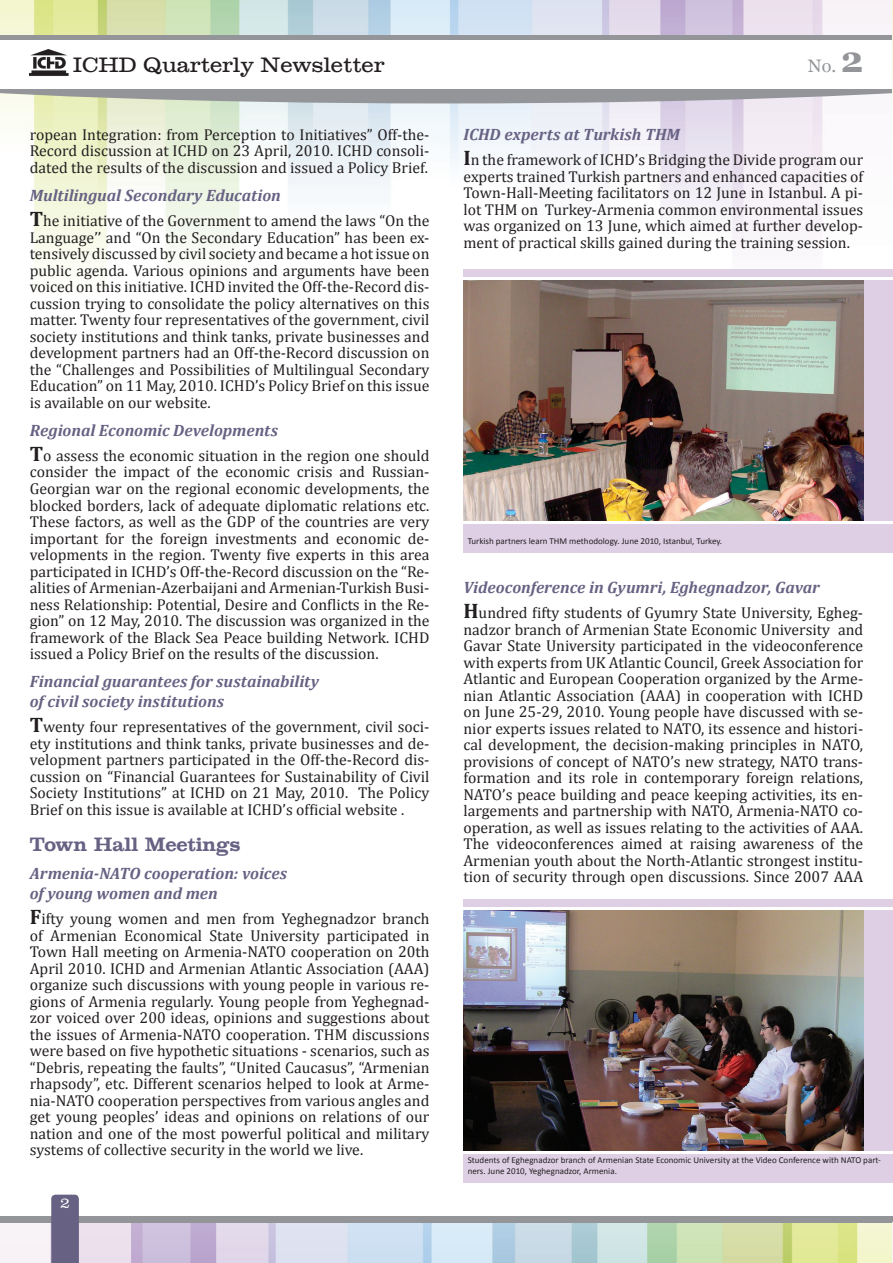
<style>
.page{position:relative;width:893px;height:1263px;background:#fff}
.page>*{position:absolute;margin:0;border:0;box-sizing:border-box;transform-origin:0 0}
.t1{font:21px "Clarendon";color:#231f20}
.t2{font:700 19.5px "Clarendon";letter-spacing:-.005em;color:#676283}
.t3{font:18px "Georgia";color:#939598}
.t4{font:italic 700 16.5px/19.8px "Cambria";letter-spacing:-.005em;color:#676283}
.t5{font:15.75px/16.5px "Cambria";color:#231f20;text-align:justify}
.t6{font:13.5px "Clarendon";color:#fff}
.t7{font:9px/10.8px "Calibri";color:#231f20}
.s1{font-weight:700;font-size:21px}
.s2{font-weight:700;font-size:36px}
</style>
<div class="page">
<img style="left:0;top:1223px;width:893px;height:40px">
<div style="left:0;top:1216px;width:893px;height:7px;background:#939598"></div>
<img style="left:0;top:0;width:893px;height:267px">
<div style="left:0;top:35px;width:893px;height:5px;background:#939598"></div>
<div style="left:0;top:40px;width:893px;height:49px;background:#fff"></div>
<img style="left:30px;top:49px;width:39px;height:27px">
<svg style="left:51px;top:1194px;width:28px;height:69px;background:#6a6585"></svg>
<svg style="left:0;top:89px;width:893px;height:14px;background:#a5a7a7"></svg>
<div style="left:463px;top:269px;width:430px;height:283px;background:#decfe5"></div>
<div style="left:463px;top:899px;width:430px;height:283px;background:#decfe5"></div>
<img style="left:463px;top:280px;width:400px;height:241px">
<img style="left:463px;top:910px;width:400px;height:241px">
<hr style="left:463px;top:277px;width:430px;height:3px;background:#fff">
<hr style="left:463px;top:907px;width:430px;height:3px;background:#fff">
<hr style="left:463px;top:521px;width:430px;height:2px;background:#fff">
<hr style="left:463px;top:1151px;width:430px;height:2px;background:#fff">
<h1 class="t1" style="left:73px;top:53px;width:313px">ICHD Quarterly Newsletter</h1>
<p class="t5" style="left:30px;top:126px;width:401px">ropean Integration: from Perception to Initiatives” Off-the-Record discussion at ICHD on 23 April, 2010. ICHD consoli&shy;dated the results of the discussion and issued a Policy Brief.</p>
<p class="t4" style="left:30px;top:185px;width:253px">Multilingual Secondary Education</p>
<p class="t5" style="left:30px;top:212px;width:401px"><span class="s1">T</span>he initiative of the Government to amend the laws “On the Language’’ and “On the Secondary Education” has been ex&shy;tensively discussed by civil society and became a hot issue on public agenda. Various opinions and arguments have been voiced on this initiative. ICHD invited the Off-the-Record dis&shy;cussion trying to consolidate the policy alternatives on this matter. Twenty four representatives of the government, civil society institutions and think tanks, private businesses and development partners had an Off-the-Record discussion on the “Challenges and Possibilities of Multilingual Secondary Education” on 11 May, 2010. ICHD’s Policy Brief on this issue is available on our website.</p>
<p class="t4" style="left:30px;top:420px;width:250px">Regional Economic Developments</p>
<p class="t5" style="left:30px;top:447px;width:401px"><span class="s1">T</span>o assess the economic situation in the region one should consider the impact of the economic crisis and Russian-Georgian war on the regional economic developments, the blocked borders, lack of adequate diplomatic relations etc.<br>These factors, as well as the GDP of the countries are very important for the foreign investments and economic de&shy;velopments in the region. Twenty five experts in this area participated in ICHD’s Off-the-Record discussion on the “Re&shy;alities of Armenian-Azerbaijani and Armenian-Turkish Busi&shy;ness Relationship: Potential, Desire and Conflicts in the Re&shy;gion” on 12 May, 2010. The discussion was organized in the framework of the Black Sea Peace building Network. ICHD issued a Policy Brief on the results of the discussion.</p>
<p class="t4" style="left:30px;top:671px;width:291px">Financial guarantees for sustainability of civil society institutions</p>
<p class="t5" style="left:30px;top:718px;width:401px"><span class="s1">T</span>wenty four representatives of the government, civil soci&shy;ety institutions and think tanks, private businesses and de&shy;velopment partners participated in the Off-the-Record dis&shy;cussion on “Financial Guarantees for Sustainability of Civil Society Institutions” at ICHD on 21 May, 2010. The Policy Brief on this issue is available at ICHD’s official website .</p>
<p class="t2" style="left:30px;top:832px;width:212px">Town Hall Meetings</p>
<p class="t4" style="left:30px;top:863px;width:259px">Armenia-NATO cooperation: voices of young women and men</p>
<p class="t5" style="left:30px;top:910px;width:401px"><span class="s1">F</span>ifty young women and men from Yeghegnadzor branch of Armenian Economical State University participated in Town Hall meeting on Armenia-NATO cooperation on 20th April 2010. ICHD and Armenian Atlantic Association (AAA) organize such discussions with young people in various re&shy;gions of Armenia regularly. Young people from Yeghegnad&shy;zor voiced over 200 ideas, opinions and suggestions about the issues of Armenia-NATO cooperation. THM discussions were based on five hypothetic situations - scenarios, such as “Debris, repeating the faults”, “United Caucasus”, “Armenian rhapsody”, etc. Different scenarios helped to look at Arme&shy;nia-NATO cooperation perspectives from various angles and get young peoples’ ideas and opinions on relations of our nation and one of the most powerful political and military systems of collective security in the world we live.</p>
<p class="t6" style="left:61px;top:1195px;width:11px">2</p>
<p class="t3" style="left:808px;top:55px;width:57px">No. <span class="s2">2</span></p>
<p class="t4" style="left:463px;top:124px;width:218px">ICHD experts at Turkish THM</p>
<p class="t5" style="left:463px;top:152px;width:401px"><span class="s1">I</span>n the framework of ICHD’s Bridging the Divide program our experts trained Turkish partners and enhanced capacities of Town-Hall-Meeting facilitators on 12 June in Istanbul. A pi&shy;lot THM on Turkey-Armenia common environmental issues was organized on 13 June, which aimed at further develop&shy;ment of practical skills gained during the training session.</p>
<p class="t7" style="left:468px;top:535px;width:256px">Turkish partners learn THM methodology. June 2010, Istanbul, Turkey.</p>
<p class="t4" style="left:463px;top:577px;width:358px">Videoconference in Gyumri, Eghegnadzor, Gavar</p>
<p class="t5" style="left:463px;top:604px;width:401px"><span class="s1">H</span>undred fifty students of Gyumry State University, Egheg&shy;nadzor branch of Armenian State Economic University and Gavar State University participated in the videoconference with experts from UK Atlantic Council, Greek Association for Atlantic and European Cooperation organized by the Arme&shy;nian Atlantic Association (AAA) in cooperation with ICHD on June 25-29, 2010. Young people have discussed with se&shy;nior experts issues related to NATO, its essence and histori&shy;cal development, the decision-making principles in NATO, provisions of concept of NATO’s new strategy, NATO trans&shy;formation and its role in contemporary foreign relations, NATO’s peace building and peace keeping activities, its en&shy;largements and partnership with NATO, Armenia-NATO co&shy;operation, as well as issues relating to the activities of AAA.<br>The videoconferences aimed at raising awareness of the Armenian youth about the North-Atlantic strongest institu&shy;tion of security through open discussions. Since 2007 AAA</p>
<p class="t7" style="left:468px;top:1155px;width:415px">Students of Eghegnadzor branch of Armenian State Economic University at the Video Conference with NATO part&shy;ners. June 2010, Yeghegnadzor, Armenia.</p>
</div>
